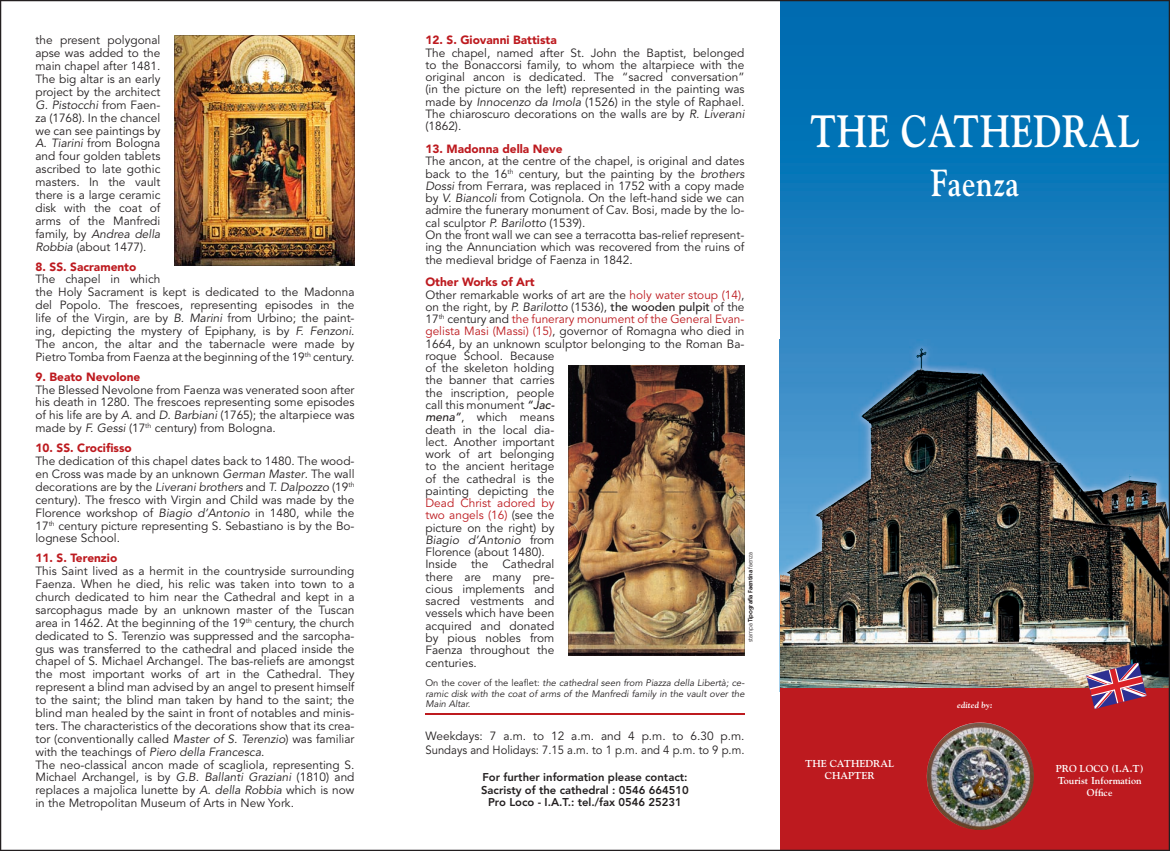
<style>
.page{position:relative;width:1170px;height:851px;background:#fff}
.page>*{position:absolute;margin:0;border:0;box-sizing:border-box;transform-origin:0 0}
.t1{font:700 45px "Goudy";letter-spacing:.02em;color:#fff;scale:.8 1}
.t2{font:700 37.5px "Goudy";letter-spacing:.02em;color:#fff;scale:.8 1}
.t3{font:11.88px/12.9px "Avenir LT Std";color:#231f20}
.t4{font:900 11.88px "Avenir LT Std";color:#bd1a1f}
.t5{font:800 11.25px/12.8px "Avenir LT Std";color:#231f20;text-align:center}
.t6{font:700 10px/12px "Goudy";color:#fff;text-align:center}
.t7{font:italic 9.38px/10.6px "Avenir LT Std";color:#231f20;text-align:justify}
.t8{font:italic 700 8.75px "Goudy";color:#fff}
.t9{font:600 6.25px "ITC Kabel Std";color:#231f20}
.s1{font-style:italic}
.s2{font-weight:900;color:#bd1a1f}
.s3{color:#bd1a1f}
.s4{font-weight:500}
.s5{font-weight:500;font-style:italic}
.s6{font-weight:400}
.s7{font-style:normal}
</style>
<div class="page">
<img style="left:0;top:0;width:1169px;height:850px">
<img style="left:1086px;top:662px;width:60px;height:46px">
<p class="t3" style="left:35px;top:34px;width:126px;text-align:justify">the present polygonal apse was added to the main chapel after 1481.<br>The big altar is an early project by the architect <span class="s1">G. Pistocchi</span> from Faen&shy;za (1768). In the chancel we can see paintings by <span class="s1">A. Tiarini</span> from Bologna and four golden tablets ascribed to late gothic masters. In the vault there is a large ceramic disk with the coat of arms of the Manfredi family, by <span class="s1">Andrea della Robbia</span> (about 1477).</p>
<p class="t4" style="left:35px;top:259px;width:102px">8. SS. Sacramento</p>
<p class="t3" style="left:35px;top:273px;width:320px">The chapel in which<br>the Holy Sacrament is kept is dedicated to the Madonna del Popolo. The frescoes, representing episodes in the life of the Virgin, are by <span class="s1">B. Marini</span> from Urbino; the paint&shy;ing, depicting the mystery of Epiphany, is by <span class="s1">F. Fenzoni</span>.<br>The ancon, the altar and the tabernacle were made by Pietro Tomba from Faenza at the beginning of the 19<sup>th</sup> century.</p>
<p class="t4" style="left:35px;top:369px;width:106px">9. Beato Nevolone</p>
<p class="t3" style="left:35px;top:383px;width:320px;text-align:justify">The Blessed Nevolone from Faenza was venerated soon after his death in 1280. The frescoes representing some episodes of his life are by <span class="s1">A.</span> and <span class="s1">D. Barbiani</span> (1765); the altarpiece was made by <span class="s1">F. Gessi</span> (17<sup>th</sup> century) from Bologna.</p>
<p class="t4" style="left:35px;top:441px;width:98px">10. SS. Crocifisso</p>
<p class="t3" style="left:35px;top:455px;width:320px;text-align:justify">The dedication of this chapel dates back to 1480. The wood&shy;en Cross was made by an unknown <span class="s1">German Master</span>. The wall decorations are by the <span class="s1">Liverani brothers</span> and <span class="s1">T. Dalpozzo</span> (19<sup>th </sup>century). The fresco with Virgin and Child was made by the Florence workshop of <span class="s1">Biagio d’Antonio</span> in 1480, while the 17<sup>th</sup> century picture representing S. Sebastiano is by the Bo&shy;lognese School.</p>
<p class="t4" style="left:35px;top:551px;width:83px">11. S. Terenzio</p>
<p class="t3" style="left:35px;top:565px;width:320px">This Saint lived as a hermit in the countryside surrounding Faenza. When he died, his relic was taken into town to a church dedicated to him near the Cathedral and kept in a sarcophagus made by an unknown master of the Tuscan area in 1462. At the beginning of the 19<sup>th</sup> century, the church dedicated to S. Terenzio was suppressed and the sarcopha&shy;gus was transferred to the cathedral and placed inside the chapel of S. Michael Archangel. The bas-reliefs are amongst the most important works of art in the Cathedral. They represent a blind man advised by an angel to present himself to the saint; the blind man taken by hand to the saint; the blind man healed by the saint in front of notables and minis&shy;ters. The characteristics of the decorations show that its crea&shy;tor (conventionally called <span class="s1">Master of S. Terenzio</span>) was familiar with the teachings of <span class="s1">Piero della Francesca</span>.<br>The neo-classical ancon made of scagliola, representing S.<br>Michael Archangel, is by <span class="s1">G.B. Ballanti Graziani</span> (1810) and replaces a majolica lunette by <span class="s1">A. della Robbia</span> which is now in the Metropolitan Museum of Arts in New York.</p>
<p class="t4" style="left:425px;top:33px;width:133px">12. S. Giovanni Battista</p>
<p class="t3" style="left:425px;top:47px;width:320px;line-height:12.2px;text-align:justify">The chapel, named after St. John the Baptist, belonged to the Bonaccorsi family, to whom the altarpiece with the original ancon is dedicated. The “sacred conversation” (in the picture on the left) represented in the painting was made by <span class="s1">Innocenzo da Imola</span> (1526) in the style of Raphael.<br>The chiaroscuro decorations on the walls are by <span class="s1">R. Liverani </span>(1862).</p>
<p class="t4" style="left:425px;top:142px;width:139px">13. Madonna della Neve</p>
<p class="t3" style="left:425px;top:155px;width:320px;line-height:12.2px">The ancon, at the centre of the chapel, is original and dates back to the 16<sup>th</sup> century, but the painting by the <span class="s1">brothers Dossi</span> from Ferrara, was replaced in 1752 with a copy made by <span class="s1">V. Biancoli</span> from Cotignola. On the left-hand side we can admire the funerary monument of Cav. Bosi, made by the lo&shy;cal sculptor <span class="s1">P. Barilotto</span> (1539).<br>On the front wall we can see a terracotta bas-relief represent&shy;ing the Annunciation which was recovered from the ruins of the medieval bridge of Faenza in 1842.</p>
<p class="t3" style="left:425px;top:276px;width:320px;line-height:12.2px"><span class="s2">Other Works of Art<br></span>Other remarkable works of art are the <span class="s3">holy water stoup (14)</span>, on the right, by <span class="s1">P. Barilotto</span> (1536), <span class="s4">the wooden pulpit</span> of the<br>17<sup>th</sup> century and <span class="s3">the funerary monument of the General Evan&shy;gelista Masi (Massi) (15)</span>, governor of Romagna who died in<br>1664, by an unknown sculptor belonging to the Roman Ba&shy;roque School. Because<br>of the skeleton holding<br>the banner that carries<br>the inscription, people<br>call this monument <span class="s5">“Jac-<br>mena”</span>, which means<br>death in the local dia-<br>lect. Another important<br>work of art belonging<br>to the ancient heritage<br>of the cathedral is the<br>painting depicting the</p>
<p class="t3" style="left:425px;top:497px;width:130px;line-height:12.2px"><span class="s3">Dead Christ adored by two angels (16)</span> (see the picture on the right) by<br><span class="s1">Biagio d’Antonio</span> from<br>Florence (about 1480).<br>Inside the Cathedral there are many pre&shy;cious implements and sacred vestments and vessels which have been acquired and donated by pious nobles from<br>Faenza throughout the centuries.</p>
<p class="t9" style="left:746px;top:641px;width:92px;rotate:-90deg"><span class="s6">stampa</span> Tipografia Faentina <span class="s6">faenza</span></p>
<p class="t7" style="left:425px;top:677px;width:320px"><span class="s7">On the cover of the leaflet:</span> the cathedral seen from Piazza della Libertà; ce&shy;ramic disk with the coat of arms of the Manfredi family in the vault over the Main Altar.</p>
<p class="t3" style="left:425px;top:728px;width:320px;line-height:14.2px">Weekdays: 7 a.m. to 12 a.m. and 4 p.m. to 6.30 p.m.<br>Sundays and Holidays: 7.15 a.m. to 1 p.m. and 4 p.m. to 9 p.m.</p>
<p class="t5" style="left:481px;top:770px;width:209px">For further information please contact:<br>Sacristy of the cathedral : 0546 664510<br>Pro Loco - I.A.T.: tel./fax 0546 25231</p>
<h1 class="t1" style="left:810px;top:104px;width:413px">THE CATHEDRAL</h1>
<h2 class="t2" style="left:930px;top:160px;width:111px">Faenza</h2>
<p class="t6" style="left:805px;top:757px;width:91px">THE CATHEDRAL<br>CHAPTER</p>
<p class="t8" style="left:957px;top:699px;width:37px">edited by:</p>
<p class="t6" style="left:1055px;top:762px;width:89px">PRo LoCo (I.A.T)<br>Tourist Information office</p>
</div>
